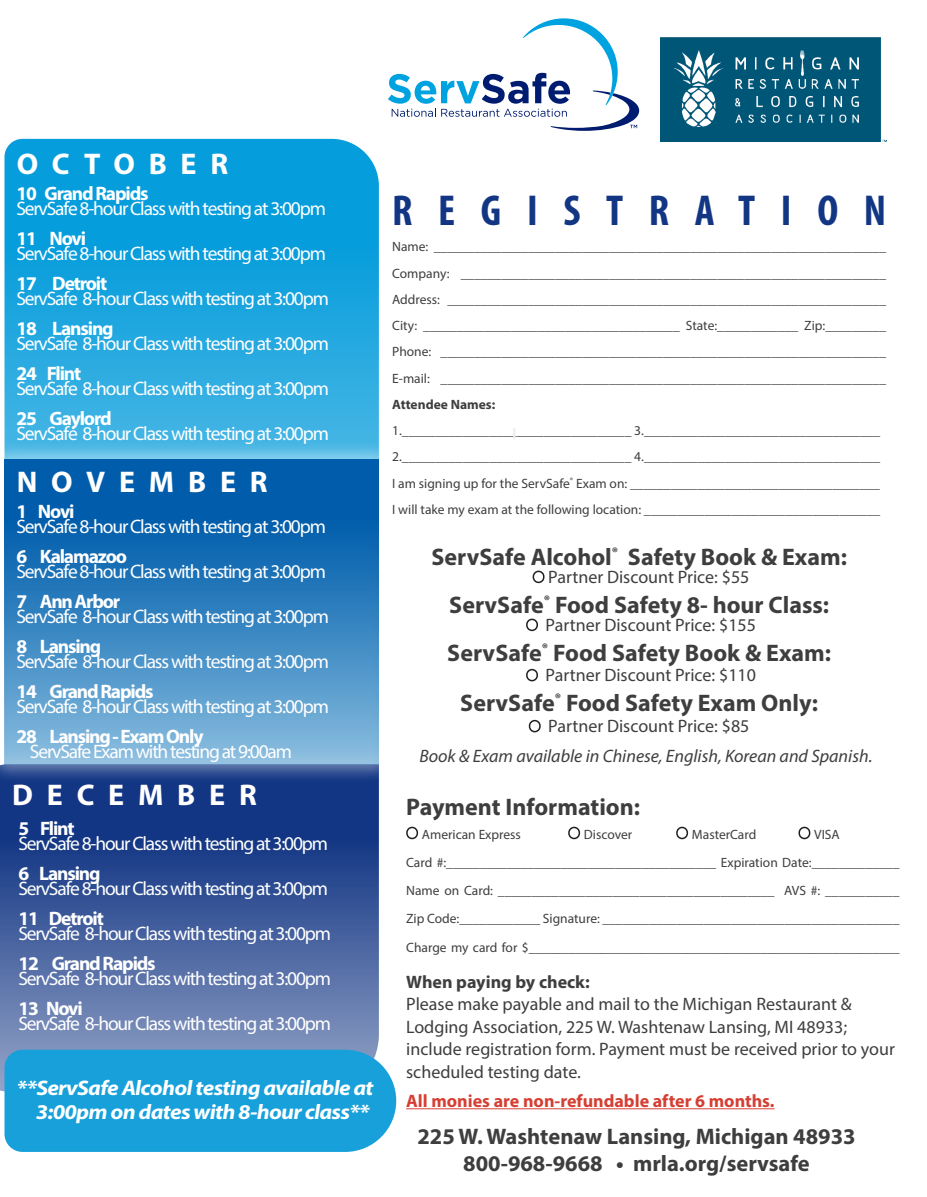
<style>
.page{position:relative;width:927px;height:1197px;background:#fff}
.page>*{position:absolute;margin:0;border:0;box-sizing:border-box;transform-origin:0 0}
.t1{font:700 condensed 43.5px "Myriad Pro";letter-spacing:.59em;color:#133684}
.t2{font:700 30px "Myriad Pro";letter-spacing:.46em;color:#fff}
.t3{font:700 24px "Myriad Pro";color:#3e3e3f}
.t4{font:700 22.5px "Myriad Pro";color:#3e3e3f}
.t5{font:italic 700 21.15px/24px "Myriad Pro";letter-spacing:-.03em;color:#fff;text-align:right;scale:1.09 1}
.t6{font:19.5px "Myriad Pro";letter-spacing:-.06em;color:#fff}
.t7{font:700 19.5px "Myriad Pro";letter-spacing:-.06em;color:#fff}
.t8{font:18px/22.5px "Myriad Pro";color:#3e3e3f}
.t9{font:italic 18px/30px "Myriad Pro";color:#3e3e3f;text-align:center}
.t10{font:700 18px "Myriad Pro";color:#d53f33}
.t11{font:700 18px "Myriad Pro";color:#3e3e3f}
.t12{font:13.5px "Myriad Pro";color:#3e3e3f}
.t13{font:700 13.5px "Myriad Pro";color:#3e3e3f}
.s1{font-style:normal}
</style>
<div class="page">
<hr style="left:406px;top:1108px;width:369px;height:1px;background:#d53f33">
<div style="left:406px;top:827px;width:12px;height:12px;border:2px solid #231f20;border-radius:5px"></div>
<div style="left:568px;top:827px;width:12px;height:12px;border:2px solid #231f20;border-radius:5px"></div>
<div style="left:676px;top:827px;width:12px;height:12px;border:2px solid #231f20;border-radius:5px"></div>
<div style="left:799px;top:827px;width:11px;height:12px;border:2px solid #231f20;border-radius:5px"></div>
<svg style="left:388px;top:18px;width:251px;height:113px"></svg>
<svg style="left:513px;top:428px;width:2px;height:11px"></svg>
<img style="left:661px;top:38px;width:225px;height:104px">
<div style="left:533px;top:571px;width:12px;height:12px;border:2px solid #231f20;border-radius:5px"></div>
<div style="left:526px;top:619px;width:12px;height:12px;border:2px solid #231f20;border-radius:5px"></div>
<div style="left:526px;top:669px;width:12px;height:12px;border:2px solid #231f20;border-radius:5px"></div>
<div style="left:529px;top:720px;width:12px;height:12px;border:2px solid #231f20;border-radius:5px"></div>
<svg style="left:4px;top:139px;width:375px;height:300px;background:#1ba5de"></svg>
<svg style="left:0;top:783px;width:379px;height:309px;background:#3e5b9a"></svg>
<div style="left:0;top:439px;width:398px;height:344px;background:#fff;opacity:.4"></div>
<svg style="left:4px;top:459px;width:375px;height:305px;background:#3583bf"></svg>
<div style="left:4px;top:1050px;width:392px;height:102px;background:#17a0da"></div>
<p class="t2" style="left:17px;top:144px;width:213px">OCTOBER</p>
<p class="t7" style="left:16px;top:181px;width:134px">10 Grand Rapids</p>
<p class="t6" style="left:16px;top:196px;width:311px">ServSafe 8-hour Class with testing at 3:00pm</p>
<p class="t7" style="left:16px;top:226px;width:71px">11 Novi</p>
<p class="t6" style="left:16px;top:241px;width:311px">ServSafe 8-hour Class with testing at 3:00pm</p>
<p class="t7" style="left:16px;top:271px;width:92px">17 Detroit</p>
<p class="t6" style="left:16px;top:286px;width:314px">ServSafe 8-hour Class with testing at 3:00pm</p>
<p class="t7" style="left:16px;top:316px;width:99px">18 Lansing</p>
<p class="t6" style="left:16px;top:331px;width:314px">ServSafe 8-hour Class with testing at 3:00pm</p>
<p class="t7" style="left:16px;top:361px;width:66px">24 Flint</p>
<p class="t6" style="left:16px;top:376px;width:314px">ServSafe 8-hour Class with testing at 3:00pm</p>
<p class="t7" style="left:16px;top:406px;width:97px">25 Gaylord</p>
<p class="t6" style="left:16px;top:421px;width:314px">ServSafe 8-hour Class with testing at 3:00pm</p>
<p class="t2" style="left:17px;top:462px;width:253px">NOVEMBER</p>
<p class="t7" style="left:16px;top:498px;width:60px">1 Novi</p>
<p class="t6" style="left:16px;top:514px;width:311px">ServSafe 8-hour Class with testing at 3:00pm</p>
<p class="t7" style="left:16px;top:543px;width:112px">6 Kalamazoo</p>
<p class="t6" style="left:16px;top:559px;width:311px">ServSafe 8-hour Class with testing at 3:00pm</p>
<p class="t7" style="left:16px;top:588px;width:106px">7 Ann Arbor</p>
<p class="t6" style="left:16px;top:604px;width:314px">ServSafe 8-hour Class with testing at 3:00pm</p>
<p class="t7" style="left:16px;top:633px;width:86px">8 Lansing</p>
<p class="t6" style="left:16px;top:649px;width:314px">ServSafe 8-hour Class with testing at 3:00pm</p>
<p class="t7" style="left:16px;top:678px;width:139px">14 Grand Rapids</p>
<p class="t6" style="left:16px;top:694px;width:314px">ServSafe 8-hour Class with testing at 3:00pm</p>
<p class="t7" style="left:16px;top:723px;width:189px">28 Lansing - Exam Only</p>
<p class="t6" style="left:30px;top:739px;width:264px">ServSafe Exam with testing at 9:00am</p>
<p class="t2" style="left:12px;top:775px;width:246px">DECEMBER</p>
<p class="t7" style="left:19px;top:816px;width:57px">5 Flint</p>
<p class="t6" style="left:19px;top:832px;width:311px">ServSafe 8-hour Class with testing at 3:00pm</p>
<p class="t7" style="left:19px;top:861px;width:84px">6 Lansing</p>
<p class="t6" style="left:19px;top:877px;width:311px">ServSafe 8-hour Class with testing at 3:00pm</p>
<p class="t7" style="left:19px;top:906px;width:87px">11 Detroit</p>
<p class="t6" style="left:19px;top:922px;width:314px">ServSafe 8-hour Class with testing at 3:00pm</p>
<p class="t7" style="left:19px;top:951px;width:139px">12 Grand Rapids</p>
<p class="t6" style="left:19px;top:967px;width:314px">ServSafe 8-hour Class with testing at 3:00pm</p>
<p class="t7" style="left:19px;top:996px;width:66px">13 Novi</p>
<p class="t6" style="left:19px;top:1012px;width:314px">ServSafe 8-hour Class with testing at 3:00pm</p>
<p class="t5" style="left:17px;top:1075px;width:329px">**ServSafe Alcohol testing available at<br>3:00pm on dates with 8-hour class**</p>
<p class="t1" style="left:392px;top:183px;width:496px">REGISTRATION</p>
<p class="t12" style="left:392px;top:239px;width:495px">Name: ___________________________________________________________________</p>
<p class="t12" style="left:392px;top:265px;width:495px">Company: _______________________________________________________________</p>
<p class="t12" style="left:392px;top:291px;width:495px">Address: _________________________________________________________________</p>
<p class="t12" style="left:392px;top:317px;width:495px">City: ______________________________________ State:____________ Zip:_________</p>
<p class="t12" style="left:392px;top:344px;width:495px">Phone: __________________________________________________________________</p>
<p class="t12" style="left:392px;top:370px;width:495px">E-mail: __________________________________________________________________</p>
<p class="t13" style="left:392px;top:396px;width:105px">Attendee Names:</p>
<p class="t12" style="left:392px;top:422px;width:490px">1.__________________________________ 3.___________________________________</p>
<p class="t12" style="left:392px;top:449px;width:490px">2.__________________________________ 4.___________________________________</p>
<p class="t12" style="left:392px;top:475px;width:489px">I am signing up for the ServSafe<sup>®</sup> Exam on: _____________________________________</p>
<p class="t12" style="left:392px;top:501px;width:490px">I will take my exam at the following location: ___________________________________</p>
<p class="t3" style="left:431px;top:541px;width:417px">ServSafe Alcohol<sup>®</sup> Safety Book &amp; Exam:</p>
<p class="t8" style="left:548px;top:566px;width:203px">Partner Discount Price: $55</p>
<p class="t3" style="left:449px;top:589px;width:381px">ServSafe<sup>®</sup> Food Safety 8- hour Class:</p>
<p class="t8" style="left:546px;top:614px;width:212px">Partner Discount Price: $155</p>
<p class="t3" style="left:447px;top:637px;width:385px">ServSafe<sup>®</sup> Food Safety Book &amp; Exam:</p>
<p class="t8" style="left:546px;top:664px;width:212px">Partner Discount Price: $110</p>
<p class="t3" style="left:460px;top:687px;width:359px">ServSafe<sup>®</sup> Food Safety Exam Only:</p>
<p class="t9" style="left:419px;top:711px;width:455px"><span class="s1">Partner Discount Price: $85<br></span>Book &amp; Exam available in Chinese, English, Korean and Spanish.</p>
<p class="t3" style="left:406px;top:791px;width:235px">Payment Information:</p>
<p class="t12" style="left:422px;top:826px;width:101px">American Express</p>
<p class="t12" style="left:584px;top:826px;width:50px">Discover</p>
<p class="t12" style="left:692px;top:826px;width:66px">MasterCard</p>
<p class="t12" style="left:814px;top:826px;width:27px">VISA</p>
<p class="t12" style="left:406px;top:854px;width:495px">Card #:________________________________________ Expiration Date:_____________</p>
<p class="t12" style="left:406px;top:882px;width:495px">Name on Card: _________________________________________ AVS #: ___________</p>
<p class="t12" style="left:406px;top:910px;width:495px">Zip Code:____________ Signature: ____________________________________________</p>
<p class="t12" style="left:406px;top:939px;width:495px">Charge my card for $________________________________________________________</p>
<p class="t11" style="left:406px;top:970px;width:185px">When paying by check:</p>
<p class="t8" style="left:406px;top:993px;width:490px">Please make payable and mail to the Michigan Restaurant &amp; Lodging Association, 225 W. Washtenaw Lansing, MI 48933; include registration form. Payment must be received prior to your scheduled testing date.</p>
<p class="t10" style="left:406px;top:1089px;width:370px">All monies are non-refundable after 6 months.</p>
<p class="t4" style="left:417px;top:1122px;width:440px">225 W. Washtenaw Lansing, Michigan 48933</p>
<p class="t4" style="left:463px;top:1149px;width:348px">800-968-9668 • mrla.org/servsafe</p>
</div>
